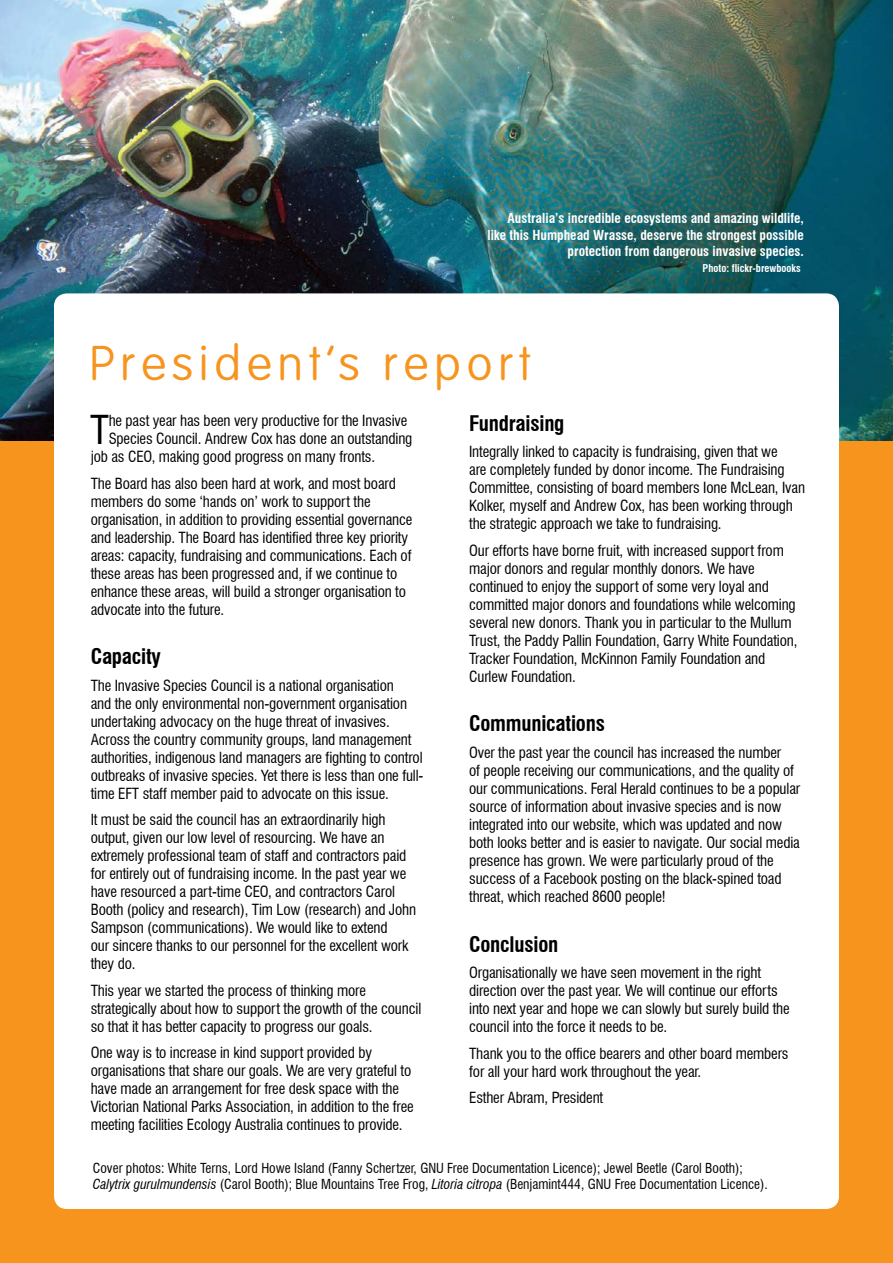
<style>
.page{position:relative;width:893px;height:1263px;background:#f7941e}
.page>*{position:absolute;margin:0;border:0;box-sizing:border-box;transform-origin:0 0}
.t1{font:100 48px "VAG Rounded";letter-spacing:.12em;color:#f7941e}
.t2{font:condensed 39px "Swiss 721 BT";color:#000}
.t3{font:700 condensed 21px "Swiss 721 BT";letter-spacing:-.01em;color:#000}
.t4{font:condensed 15px/18px "Swiss 721 BT";letter-spacing:-.01em;color:#000}
.t5{font:condensed 13.5px/16.5px "Swiss 721 BT";color:#000}
.t6{font:700 condensed 13.5px/16.5px "Swiss 721 BT";color:#fff;text-align:right}
.t7{font:700 condensed 10.5px "Swiss 721 BT";color:#fff}
.s1{font-style:italic}
</style>
<div class="page">
<img style="left:0;top:0;width:893px;height:440px">
<div style="left:54px;top:293px;width:785px;height:916px;background:#fff;border-radius:13px"></div>
<p class="t6" style="left:487px;top:210px;width:318px">Australia’s incredible ecosystems and amazing wildlife, like this Humphead Wrasse, deserve the strongest possible protection from dangerous invasive species.</p>
<p class="t7" style="left:703px;top:262px;width:100px">Photo: flickr-brewbooks</p>
<h1 class="t1" style="left:90px;top:335px;width:443px">President’s report</h1>
<h2 class="t2" style="left:90px;top:407px;width:20px">T</h2>
<p class="t4" style="left:109px;top:412px;width:300px">he past year has been very productive for the Invasive</p>
<h3 class="t3" style="left:469px;top:411px;width:97px">Fundraising</h3>
<p class="t4" style="left:469px;top:443px;width:337px">Integrally linked to capacity is fundraising, given that we<br>are completely funded by donor income. The Fundraising Committee, consisting of board members Ione McLean, Ivan Kolker, myself and Andrew Cox, has been working through the strategic approach we take to fundraising.</p>
<p class="t4" style="left:469px;top:541px;width:330px">Our efforts have borne fruit, with increased support from major donors and regular monthly donors. We have continued to enjoy the support of some very loyal and committed major donors and foundations while welcoming several new donors. Thank you in particular to the Mullum Trust, the Paddy Pallin Foundation, Garry White Foundation, Tracker Foundation, McKinnon Family Foundation and Curlew Foundation.</p>
<h3 class="t3" style="left:469px;top:711px;width:137px">Communications</h3>
<p class="t4" style="left:469px;top:743px;width:333px">Over the past year the council has increased the number<br>of people receiving our communications, and the quality of our communications. Feral Herald continues to be a popular source of information about invasive species and is now integrated into our website, which was updated and now both looks better and is easier to navigate. Our social media presence has grown. We were particularly proud of the success of a Facebook posting on the black-spined toad threat, which reached 8600 people!</p>
<h3 class="t3" style="left:469px;top:931px;width:91px">Conclusion</h3>
<p class="t4" style="left:469px;top:963px;width:322px">Organisationally we have seen movement in the right direction over the past year. We will continue our efforts into next year and hope we can slowly but surely build the council into the force it needs to be.</p>
<p class="t4" style="left:469px;top:1044px;width:321px">Thank you to the office bearers and other board members for all your hard work throughout the year.</p>
<p class="t4" style="left:469px;top:1088px;width:136px">Esther Abram, President</p>
<p class="t4" style="left:109px;top:430px;width:305px">Species Council. Andrew Cox has done an outstanding</p>
<p class="t4" style="left:91px;top:448px;width:286px">job as CEO, making good progress on many fronts.</p>
<p class="t4" style="left:91px;top:474px;width:323px">The Board has also been hard at work, and most board members do some ‘hands on’ work to support the organisation, in addition to providing essential governance and leadership. The Board has identified three key priority areas: capacity, fundraising and communications. Each of these areas has been progressed and, if we continue to enhance these areas, will build a stronger organisation to advocate into the future.</p>
<h3 class="t3" style="left:91px;top:644px;width:72px">Capacity</h3>
<p class="t4" style="left:91px;top:676px;width:334px">The Invasive Species Council is a national organisation<br>and the only environmental non-government organisation undertaking advocacy on the huge threat of invasives.<br>Across the country community groups, land management authorities, indigenous land managers are fighting to control outbreaks of invasive species. Yet there is less than one full&shy;time EFT staff member paid to advocate on this issue.</p>
<p class="t4" style="left:91px;top:811px;width:327px">It must be said the council has an extraordinarily high output, given our low level of resourcing. We have an extremely professional team of staff and contractors paid for entirely out of fundraising income. In the past year we have resourced a part-time CEO, and contractors Carol Booth (policy and research), Tim Low (research) and John Sampson (communications). We would like to extend<br>our sincere thanks to our personnel for the excellent work they do.</p>
<p class="t4" style="left:91px;top:981px;width:332px">This year we started the process of thinking more strategically about how to support the growth of the council so that it has better capacity to progress our goals.</p>
<p class="t4" style="left:91px;top:1044px;width:325px">One way is to increase in kind support provided by organisations that share our goals. We are very grateful to have made an arrangement for free desk space with the Victorian National Parks Association, in addition to the free meeting facilities Ecology Australia continues to provide.</p>
<p class="t5" style="left:93px;top:1160px;width:676px">Cover photos: White Terns, Lord Howe Island (Fanny Schertzer, GNU Free Documentation Licence); Jewel Beetle (Carol Booth);<br><span class="s1">Calytrix gurulmundensis</span> (Carol Booth); Blue Mountains Tree Frog, <span class="s1">Litoria citropa</span> (Benjamint444, GNU Free Documentation Licence).</p>
</div>
